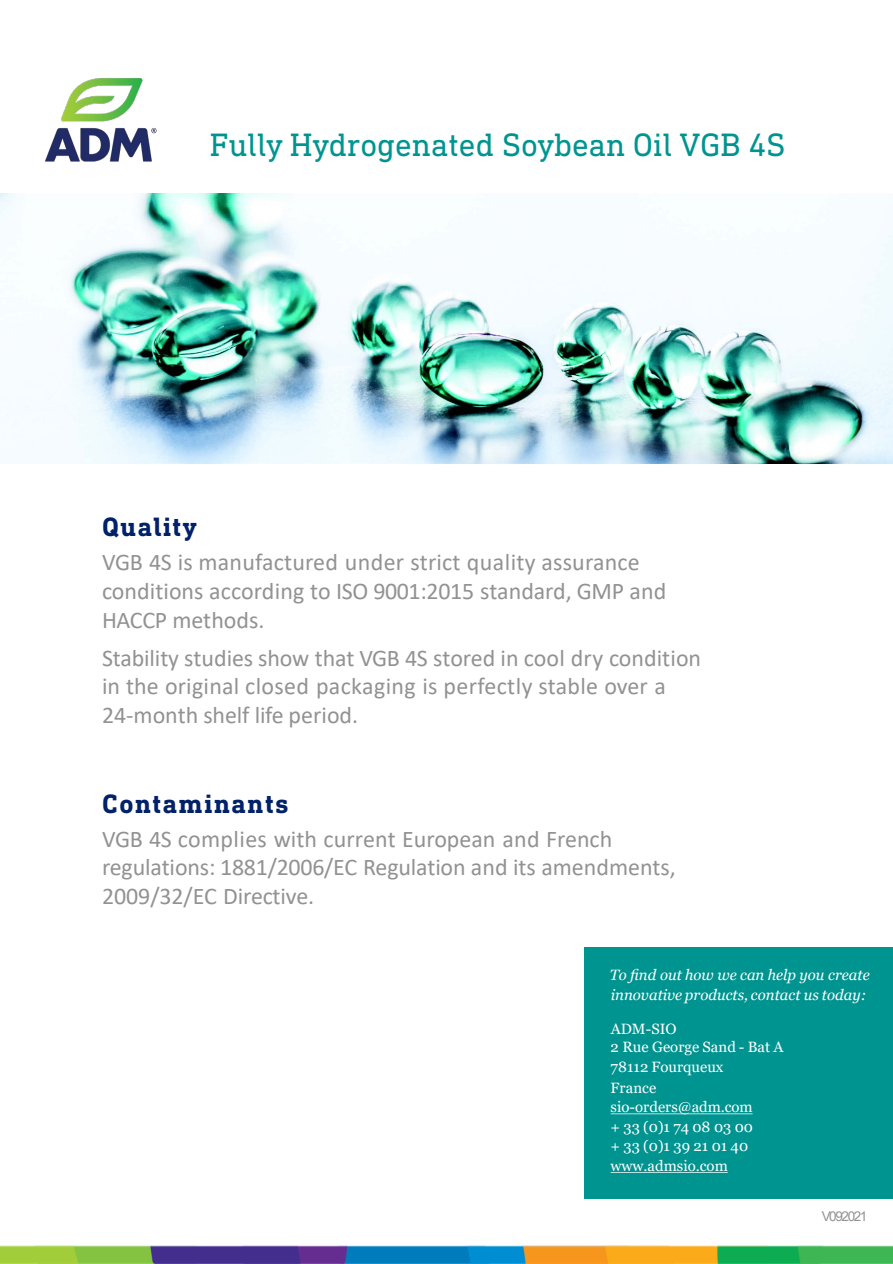
<style>
.page{position:relative;width:893px;height:1264px;background:#fff}
.page>*{position:absolute;margin:0;border:0;box-sizing:border-box;transform-origin:0 0}
.t1{font:33px "DIN Next Slab Pro";color:#009490}
.t2{font:700 27px "DIN Next Slab Pro";letter-spacing:.06em;color:#012169}
.t3{font:24px/28.8px "Calibri";color:#929292}
.t4{font:15px/19.5px "Georgia";color:#fff}
.t5{font:italic 15px/19.5px "Georgia";letter-spacing:.005em;color:#fff}
.t6{font:13.5px "Arial";letter-spacing:-.105em;color:#929292}
</style>
<div class="page">
<div style="left:584px;top:947px;width:308px;height:251px;background:#009490"></div>
<svg style="left:610px;top:1113px;width:142px;height:1px"></svg>
<img style="left:0;top:1245px;width:892px;height:18px">
<img style="left:0;top:194px;width:892px;height:269px">
<img style="left:45px;top:78px;width:112px;height:84px">
<p class="t1" style="left:210px;top:125px;width:577px">Fully Hydrogenated Soybean Oil VGB 4S</p>
<p class="t2" style="left:102px;top:511px;width:96px">Quality</p>
<p class="t3" style="left:102px;top:547px;width:566px">VGB 4S is manufactured under strict quality assurance conditions according to ISO 9001:2015 standard, GMP and<br>HACCP methods.</p>
<p class="t3" style="left:102px;top:642px;width:600px">Stability studies show that VGB 4S stored in cool dry condition in the original closed packaging is perfectly stable over a<br>24-month shelf life period.</p>
<p class="t2" style="left:102px;top:787px;width:188px">Contaminants</p>
<p class="t3" style="left:102px;top:823px;width:575px">VGB 4S complies with current European and French regulations: 1881/2006/EC Regulation and its amendments,<br>2009/32/EC Directive.</p>
<p class="t5" style="left:609px;top:965px;width:261px">To find out how we can help you create innovative products, contact us today:</p>
<p class="t4" style="left:610px;top:1019px;width:68px">ADM-SIO</p>
<p class="t4" style="left:610px;top:1037px;width:174px">2 Rue George Sand - Bat A<br>78112 Fourqueux</p>
<p class="t4" style="left:610px;top:1077px;width:47px">France</p>
<p class="t4" style="left:610px;top:1097px;width:144px">sio-orders@adm.com</p>
<p class="t4" style="left:610px;top:1116px;width:144px">+ 33 (0)1 74 08 03 00</p>
<p class="t4" style="left:610px;top:1136px;width:139px">+ 33 (0)1 39 21 01 40</p>
<p class="t4" style="left:610px;top:1155px;width:119px">www.admsio.com</p>
<p class="t6" style="left:821px;top:1206px;width:47px">V092021</p>
</div>
